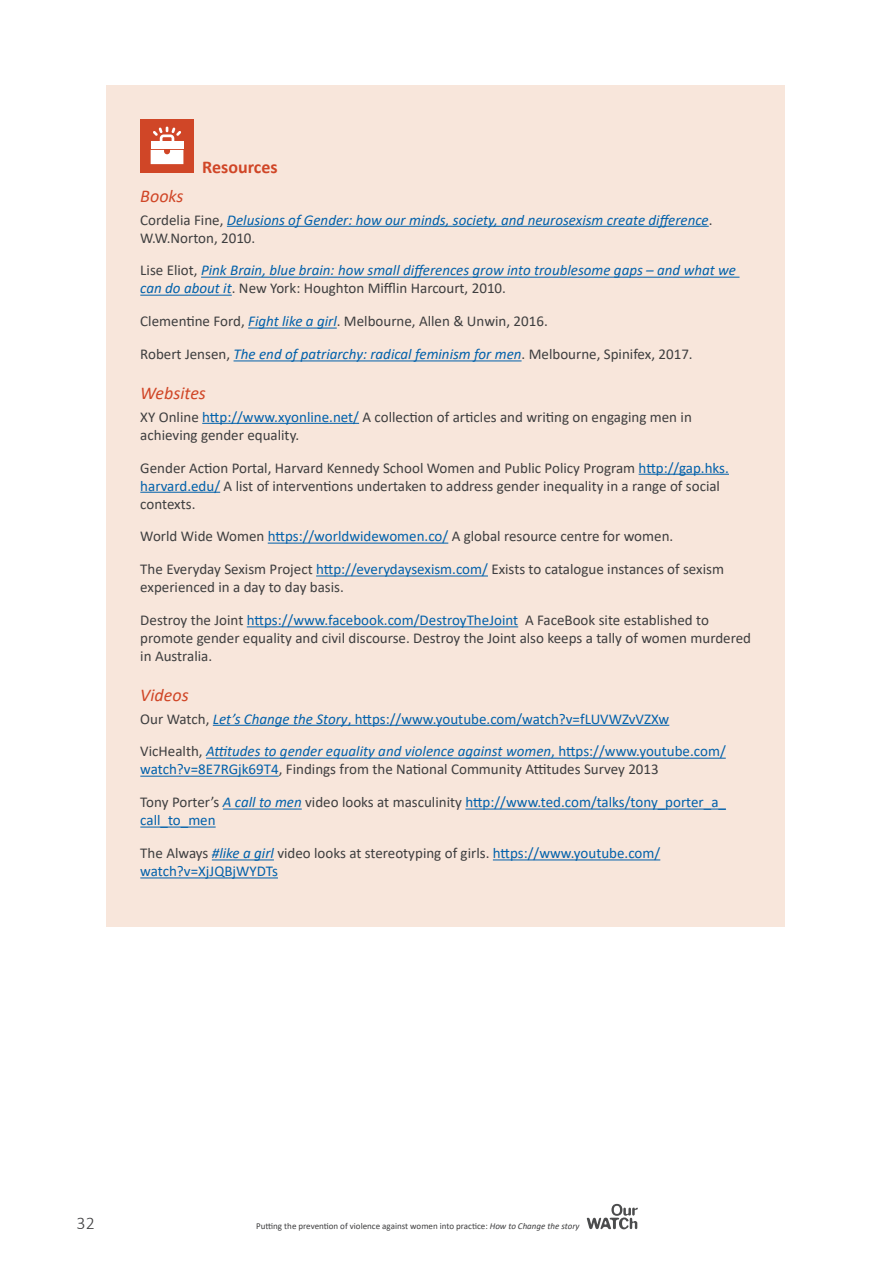
<style>
.page{position:relative;width:893px;height:1263px;background:#fff}
.page>*{position:absolute;margin:0;border:0;box-sizing:border-box;transform-origin:0 0}
.t1{font:italic 18px "Calibri";color:#d04627}
.t2{font:700 18px "Calibri";color:#d04627}
.t3{font:300 18px "Calibri";color:#3e3e3f}
.t4{font:15px/18px "Calibri";color:#3e3e3f}
.t5{font:italic 15px/18px "Calibri";color:#0161ab}
.t6{font:15px/18px "Calibri";color:#0161ab}
.t7{font:9px "Calibri";color:#3e3e3f}
.s1{font-style:normal;color:#3e3e3f}
.s2{font-style:italic;color:#0161ab}
.s3{color:#0161ab}
.s4{color:#3e3e3f}
.s5{font-style:italic}
</style>
<div class="page">
<svg style="left:587px;top:1204px;width:51px;height:25px"></svg>
<div style="left:106px;top:85px;width:679px;height:841px;background:#f8e6db"></div>
<hr style="left:227px;top:226px;width:482px;height:1px;background:#0161ab">
<hr style="left:201px;top:277px;width:538px;height:1px;background:#0161ab">
<hr style="left:140px;top:295px;width:92px;height:1px;background:#0161ab">
<hr style="left:248px;top:328px;width:89px;height:1px;background:#0161ab">
<hr style="left:234px;top:360px;width:288px;height:1px;background:#0161ab">
<hr style="left:202px;top:423px;width:157px;height:1px;background:#0161ab">
<hr style="left:639px;top:474px;width:90px;height:1px;background:#0161ab">
<hr style="left:140px;top:492px;width:80px;height:1px;background:#0161ab">
<hr style="left:268px;top:543px;width:180px;height:1px;background:#0161ab">
<hr style="left:316px;top:575px;width:172px;height:1px;background:#0161ab">
<hr style="left:247px;top:626px;width:271px;height:1px;background:#0161ab">
<hr style="left:213px;top:725px;width:456px;height:1px;background:#0161ab">
<hr style="left:206px;top:758px;width:520px;height:1px;background:#0161ab">
<hr style="left:140px;top:776px;width:139px;height:1px;background:#0161ab">
<hr style="left:223px;top:808px;width:79px;height:1px;background:#0161ab">
<hr style="left:465px;top:808px;width:261px;height:1px;background:#0161ab">
<hr style="left:140px;top:826px;width:76px;height:1px;background:#0161ab">
<hr style="left:212px;top:859px;width:62px;height:1px;background:#0161ab">
<hr style="left:493px;top:859px;width:167px;height:1px;background:#0161ab">
<hr style="left:140px;top:877px;width:138px;height:1px;background:#0161ab">
<div style="left:140px;top:119px;width:54px;height:54px;background:#d04627"></div>
<div style="left:151px;top:141px;width:32px;height:7px;background:#fff"></div>
<svg style="left:151px;top:150px;width:32px;height:14px"></svg>
<svg style="left:153px;top:127px;width:28px;height:14px"></svg>
<h4 class="t2" style="left:202px;top:154px;width:77px">Resources</h4>
<h5 class="t1" style="left:140px;top:184px;width:45px">Books</h5>
<p class="t5" style="left:140px;top:210px;width:574px"><span class="s1">Cordelia Fine,</span> Delusions of Gender: how our minds, society, and neurosexism create difference<span class="s1">.<br>W.W.Norton, 2010.</span></p>
<p class="t5" style="left:140px;top:261px;width:597px"><span class="s1">Lise Eliot,</span> Pink Brain, blue brain: how small differences grow into troublesome gaps – and what we can do about it<span class="s1">. New York: Houghton Mifflin Harcourt, 2010.</span></p>
<p class="t4" style="left:140px;top:312px;width:409px">Clementine Ford, <span class="s2">Fight like a girl</span>. Melbourne, Allen &amp; Unwin, 2016.</p>
<p class="t5" style="left:140px;top:345px;width:554px"><span class="s1">Robert Jensen,</span> The end of patriarchy: radical feminism for men<span class="s1">. Melbourne, Spinifex, 2017.</span></p>
<h5 class="t1" style="left:140px;top:381px;width:67px">Websites</h5>
<p class="t4" style="left:140px;top:407px;width:553px">XY Online <span class="s3">http://www.xyonline.net/</span> A collection of articles and writing on engaging men in achieving gender equality.</p>
<p class="t4" style="left:140px;top:458px;width:590px">Gender Action Portal, Harvard Kennedy School Women and Public Policy Program <span class="s3">http://gap.hks. harvard.edu/</span> A list of interventions undertaken to address gender inequality in a range of social contexts.</p>
<p class="t4" style="left:140px;top:527px;width:534px">World Wide Women <span class="s3">https://worldwidewomen.co/</span> A global resource centre for women.</p>
<p class="t4" style="left:140px;top:560px;width:585px">The Everyday Sexism Project <span class="s3">http://everydaysexism.com/</span> Exists to catalogue instances of sexism experienced in a day to day basis.</p>
<p class="t4" style="left:140px;top:611px;width:612px">Destroy the Joint <span class="s3">https://www.facebook.com/DestroyTheJoint</span> A FaceBook site established to promote gender equality and civil discourse. Destroy the Joint also keeps a tally of women murdered in Australia.</p>
<h5 class="t1" style="left:140px;top:683px;width:50px">Videos</h5>
<p class="t6" style="left:140px;top:709px;width:530px"><span class="s4">Our Watch,</span> <span class="s5">Let’s Change the Story</span>, https://www.youtube.com/watch?v=fLUVWZvVZXw</p>
<p class="t4" style="left:140px;top:742px;width:587px">VicHealth, <span class="s2">Attitudes to gender equality and violence against women</span><span class="s3">, https://www.youtube.com/ watch?v=8E7RGjk69T4</span>, Findings from the National Community Attitudes Survey 2013</p>
<p class="t6" style="left:140px;top:793px;width:587px"><span class="s4">Tony Porter’s</span> <span class="s5">A call to men</span> <span class="s4">video looks at masculinity</span> http://www.ted.com/talks/tony_porter_a_ call_to_men</p>
<p class="t6" style="left:140px;top:844px;width:521px"><span class="s4">The Always</span> <span class="s5">#like a girl</span> <span class="s4">video looks at stereotyping of girls.</span> https://www.youtube.com/ watch?v=XjJQBjWYDTs</p>
<p class="t3" style="left:77px;top:1212px;width:20px">32</p>
<p class="t7" style="left:256px;top:1220px;width:325px">Putting the prevention of violence against women into practice: <span class="s5">How to Change the story</span></p>
</div>
